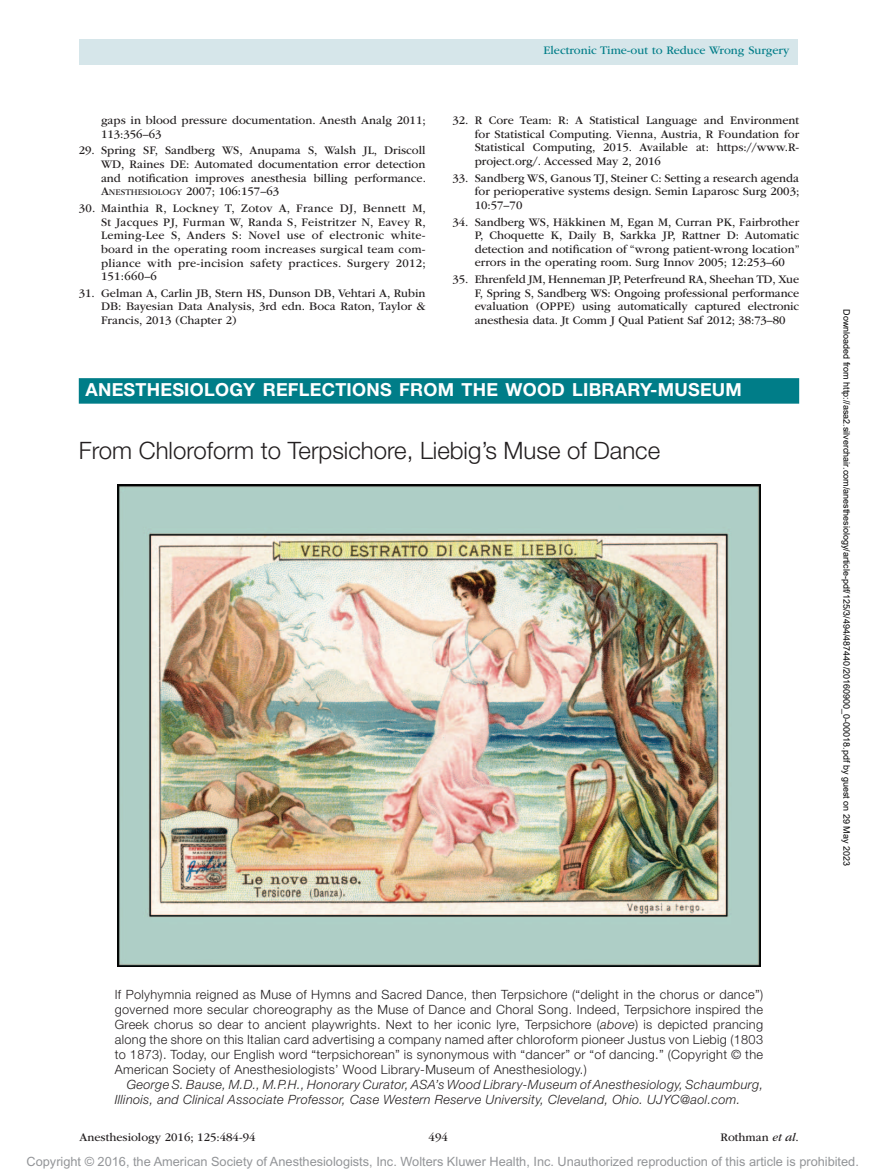
<style>
.page{position:relative;width:878px;height:1175px;background:#fff}
.page>*{position:absolute;margin:0;border:0;box-sizing:border-box;transform-origin:0 0}
.t1{font:300 24px "Helvetica Neue";color:#231f20}
.t2{font:700 18px "Helvetica Neue LT Std";letter-spacing:.015em;color:#fff}
.t3{font:300 12.75px/15px "Helvetica Neue";letter-spacing:.025em;color:#231f20;text-align:justify}
.t4{font:italic 300 12.75px/15px "Helvetica Neue";letter-spacing:.025em;color:#231f20}
.t5{font:12.75px "Arial MT Std";color:#939598}
.t6{font:12px/13.6px "ITC Garamond Std";color:#231f20;text-align:justify}
.t7{font:12px "ITC Garamond Std";color:#007d88}
.t8{font:9px "Arial";color:#000}
.s1{font-size:9px}
.s2{font-style:italic}
</style>
<div class="page">
<div style="left:79px;top:39px;width:718px;height:25px;background:#d6e6ea"></div>
<img style="left:117px;top:484px;width:643px;height:482px">
<div style="left:79px;top:378px;width:720px;height:26px;background:#007d88"></div>
<p class="t6" style="left:101px;top:113px;width:326px">gaps in blood pressure documentation. Anesth Analg 2011;<br>113:356–63</p>
<p class="t6" style="left:101px;top:144px;width:326px;text-indent:-22px">29. Spring SF, Sandberg WS, Anupama S, Walsh JL, Driscoll WD, Raines DE: Automated documentation error detection and notification improves anesthesia billing performance.<br>A<span class="s1">nesthesiology</span> 2007; 106:157–63</p>
<p class="t6" style="left:101px;top:201px;width:326px;text-indent:-22px">30. Mainthia R, Lockney T, Zotov A, France DJ, Bennett M, St Jacques PJ, Furman W, Randa S, Feistritzer N, Eavey R, Leming-Lee S, Anders S: Novel use of electronic white&shy;board in the operating room increases surgical team com&shy;pliance with pre-incision safety practices. Surgery 2012; 151:660–6</p>
<p class="t6" style="left:101px;top:286px;width:326px;text-indent:-22px">31. Gelman A, Carlin JB, Stern HS, Dunson DB, Vehtari A, Rubin DB: Bayesian Data Analysis, 3rd edn. Boca Raton, Taylor &amp; Francis, 2013 (Chapter 2)</p>
<p class="t7" style="left:543px;top:44px;width:248px">Electronic Time-out to Reduce Wrong Surgery</p>
<p class="t6" style="left:474px;top:113px;width:326px;text-indent:-22px">32. R Core Team: R: A Statistical Language and Environment for Statistical Computing. Vienna, Austria, R Foundation for Statistical Computing, 2015. Available at: https://www.R&shy;project.org/. Accessed May 2, 2016</p>
<p class="t6" style="left:474px;top:171px;width:326px;text-indent:-22px">33. Sandberg WS, Ganous TJ, Steiner C: Setting a research agenda for perioperative systems design. Semin Laparosc Surg 2003; 10:57–70</p>
<p class="t6" style="left:474px;top:215px;width:326px;text-indent:-22px">34. Sandberg WS, Häkkinen M, Egan M, Curran PK, Fairbrother P, Choquette K, Daily B, Sarkka JP, Rattner D: Automatic detection and notification of “wrong patient-wrong location” errors in the operating room. Surg Innov 2005; 12:253–60</p>
<p class="t6" style="left:474px;top:272px;width:326px;text-indent:-22px">35. Ehrenfeld JM, Henneman JP, Peterfreund RA, Sheehan TD, Xue F, Spring S, Sandberg WS: Ongoing professional performance evaluation (OPPE) using automatically captured electronic anesthesia data. Jt Comm J Qual Patient Saf 2012; 38:73–80</p>
<h2 class="t2" style="left:86px;top:378px;width:657px">ANESTHESIOLOGY REFLECTIONS FROM THE WOOD LIBRARY-MUSEUM</h2>
<h1 class="t1" style="left:79px;top:436px;width:583px">From Chloroform to Terpsichore, Liebig’s Muse of Dance</h1>
<p class="t8" style="left:850px;top:309px;width:558px;rotate:90deg">Downloaded from http://asa2.silverchair.com/anesthesiology/article-pdf/125/3/494/487440/20160900_0-00018.pdf by guest on 29 May 2023</p>
<p class="t3" style="left:115px;top:987px;width:650px">If Polyhymnia reigned as Muse of Hymns and Sacred Dance, then Terpsichore (“delight in the chorus or dance”) governed more secular choreography as the Muse of Dance and Choral Song. Indeed, Terpsichore inspired the Greek chorus so dear to ancient playwrights. Next to her iconic lyre, Terpsichore (<span class="s2">above</span>) is depicted prancing along the shore on this Italian card advertising a company named after chloroform pioneer Justus von Liebig (1803 to 1873). Today, our English word “terpsichorean” is synonymous with “dancer” or “of dancing.” (Copyright © the American Society of Anesthesiologists’ Wood Library-Museum of Anesthesiology.)</p>
<p class="t4" style="left:115px;top:1077px;width:650px;text-indent:12px">George S. Bause, M.D., M.P.H., Honorary Curator, ASA’s Wood Library-Museum of Anesthesiology, Schaumburg,<br>Illinois, and Clinical Associate Professor, Case Western Reserve University, Cleveland, Ohio. UJYC@aol.com.</p>
<p class="t6" style="left:80px;top:1130px;width:177px">Anesthesiology 2016; 125:484-94</p>
<p class="t6" style="left:428px;top:1130px;width:21px">494</p>
<p class="t6" style="left:720px;top:1130px;width:80px">Rothman <span class="s2">et al</span>.</p>
<p class="t5" style="left:27px;top:1154px;width:833px">Copyright © 2016, the American Society of Anesthesiologists, Inc. Wolters Kluwer Health, Inc. Unauthorized reproduction of this article is prohibited.</p>
</div>
